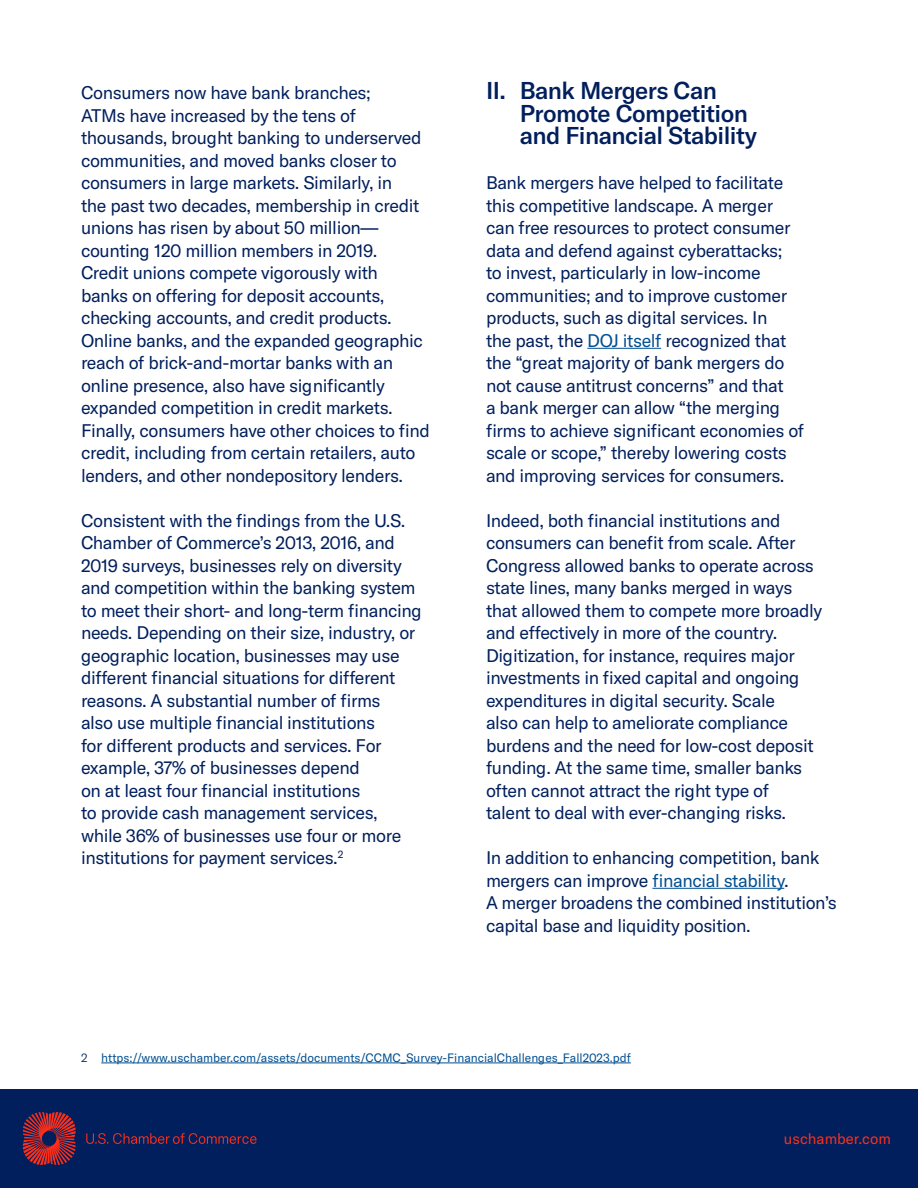
<style>
.page{position:relative;width:918px;height:1188px;background:#fff}
.page>*{position:absolute;margin:0;border:0;box-sizing:border-box;transform-origin:0 0}
.t1{font:500 24px/22.5px "GT America";letter-spacing:-.025em;color:#001f5c}
.Body{font:18px/22.5px "GT America";letter-spacing:-.025em;color:#001f5c}
.t2{font:15px "GT America";color:#ff2e18}
.Footnote{font:12px "GT America";color:#004f91}
.s1{color:#004f91}
.s2{font-weight:300;color:#001f5c}
</style>
<div class="page">
<div style="left:0;top:1089px;width:918px;height:99px;background:#001f5c"></div>
<svg style="left:23px;top:1112px;width:53px;height:53px;background:#822638"></svg>
<svg style="left:86px;top:1133px;width:170px;height:11px;background:#3c224b"></svg>
<hr style="left:101px;top:1063px;width:530px;height:1px;background:#004f91">
<hr style="left:587px;top:348px;width:74px;height:1px;background:#004f91">
<hr style="left:652px;top:888px;width:132px;height:1px;background:#004f91">
<p class="Body" style="left:81px;top:81px;width:350px">Consumers now have bank branches;<br>ATMs have increased by the tens of thousands, brought banking to underserved communities, and moved banks closer to consumers in large markets. Similarly, in<br>the past two decades, membership in credit unions has risen by about 50 million— counting 120 million members in 2019.<br>Credit unions compete vigorously with<br>banks on offering for deposit accounts, checking accounts, and credit products.<br>Online banks, and the expanded geographic reach of brick-and-mortar banks with an online presence, also have significantly expanded competition in credit markets.<br>Finally, consumers have other choices to find credit, including from certain retailers, auto lenders, and other nondepository lenders.</p>
<p class="Body" style="left:81px;top:509px;width:343px">Consistent with the findings from the U.S.<br>Chamber of Commerce’s 2013, 2016, and 2019 surveys, businesses rely on diversity and competition within the banking system to meet their short- and long-term financing needs. Depending on their size, industry, or geographic location, businesses may use different financial situations for different reasons. A substantial number of firms<br>also use multiple financial institutions<br>for different products and services. For example, 37% of businesses depend<br>on at least four financial institutions<br>to provide cash management services, while 36% of businesses use four or more institutions for payment services.<sup>2</sup></p>
<p class="t1" style="left:520px;top:79px;width:239px;text-indent:-34px">II. Bank Mergers Can<br>Promote Competition and Financial Stability</p>
<p class="Body" style="left:486px;top:171px;width:320px">Bank mergers have helped to facilitate this competitive landscape. A merger can free resources to protect consumer data and defend against cyberattacks;<br>to invest, particularly in low-income communities; and to improve customer products, such as digital services. In<br>the past, the <span class="s1">DOJ itself</span> recognized that the “great majority of bank mergers do not cause antitrust concerns” and that<br>a bank merger can allow “the merging firms to achieve significant economies of scale or scope,” thereby lowering costs and improving services for consumers.</p>
<p class="Body" style="left:486px;top:509px;width:338px">Indeed, both financial institutions and consumers can benefit from scale. After Congress allowed banks to operate across state lines, many banks merged in ways that allowed them to compete more broadly and effectively in more of the country.<br>Digitization, for instance, requires major investments in fixed capital and ongoing expenditures in digital security. Scale<br>also can help to ameliorate compliance burdens and the need for low-cost deposit funding. At the same time, smaller banks often cannot attract the right type of<br>talent to deal with ever-changing risks.</p>
<p class="Body" style="left:486px;top:846px;width:352px">In addition to enhancing competition, bank mergers can improve <span class="s1">financial stability</span>.<br>A merger broadens the combined institution’s capital base and liquidity position.</p>
<p class="Footnote" style="left:81px;top:1050px;width:551px"><span class="s2">2</span> https://www.uschamber.com/assets/documents/CCMC_Survey-FinancialChallenges_Fall2023.pdf</p>
<p class="t2" style="left:784px;top:1130px;width:109px">uschamber.com</p>
</div>
